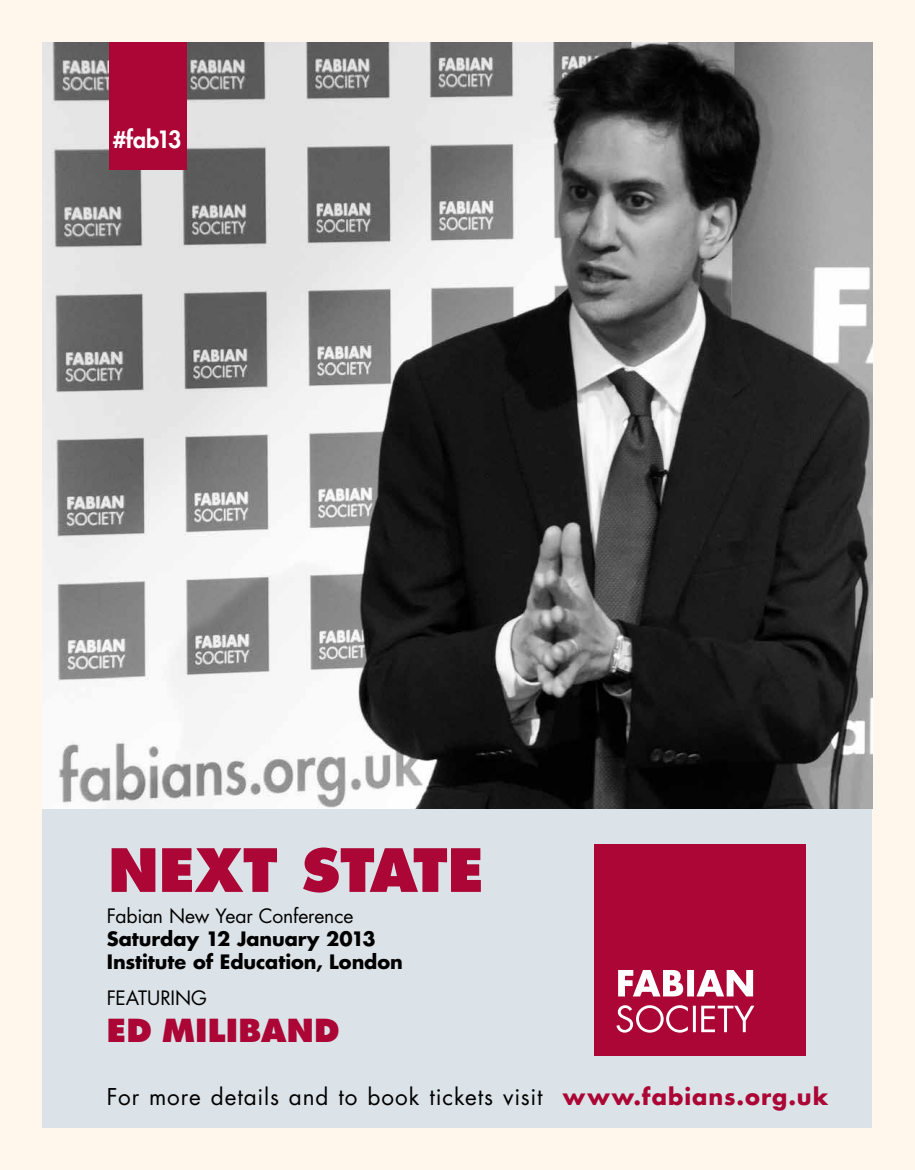
<style>
.page{position:relative;width:915px;height:1170px;background:#fff}
.page>*{position:absolute;margin:0;border:0;box-sizing:border-box;transform-origin:0 0}
.t1{font:800 57.9px "Futura";color:#ab0635}
.t2{font:800 30.9px "Futura";letter-spacing:.005em;color:#ab0635}
.t3{font:800 23.1px "Futura";letter-spacing:-.05em;color:#fff}
.t4{font:22.5px "Futura";letter-spacing:.04em;color:#000}
.t5{font:700 19.35px/23.1px "Futura";letter-spacing:-.005em;color:#000}
.t6{font:19.35px "Futura";letter-spacing:-.01em;color:#000}
.s1{font-weight:700;color:#ab0635}
</style>
<div class="page">
<div style="left:0;top:0;width:914px;height:1169px;background:#fff7eb"></div>
<div style="left:43px;top:808px;width:829px;height:319px;background:#dce3e8"></div>
<img style="left:43px;top:43px;width:829px;height:765px">
<div style="left:594px;top:843px;width:211px;height:212px;background:#ab0635"></div>
<svg style="left:616px;top:1005px;width:138px;height:27px"></svg>
<svg style="left:618px;top:970px;width:134px;height:26px"></svg>
<div style="left:109px;top:43px;width:77px;height:127px;background:#ab0635"></div>
<p class="t3" style="left:113px;top:124px;width:70px">#fab13</p>
<h1 class="t1" style="left:108px;top:834px;width:377px">NEXT STATE</h1>
<p class="t6" style="left:107px;top:902px;width:248px">Fabian New Year Conference</p>
<p class="t5" style="left:107px;top:926px;width:297px">Saturday 12 January 2013<br>Institute of Education, London</p>
<p class="t6" style="left:107px;top:984px;width:102px">FEATURING</p>
<h2 class="t2" style="left:107px;top:1010px;width:234px">ED MILIBAND</h2>
<p class="t4" style="left:107px;top:1080px;width:722px">For more details and to book tickets visit <span class="s1">www.fabians.org.uk</span></p>
</div>
